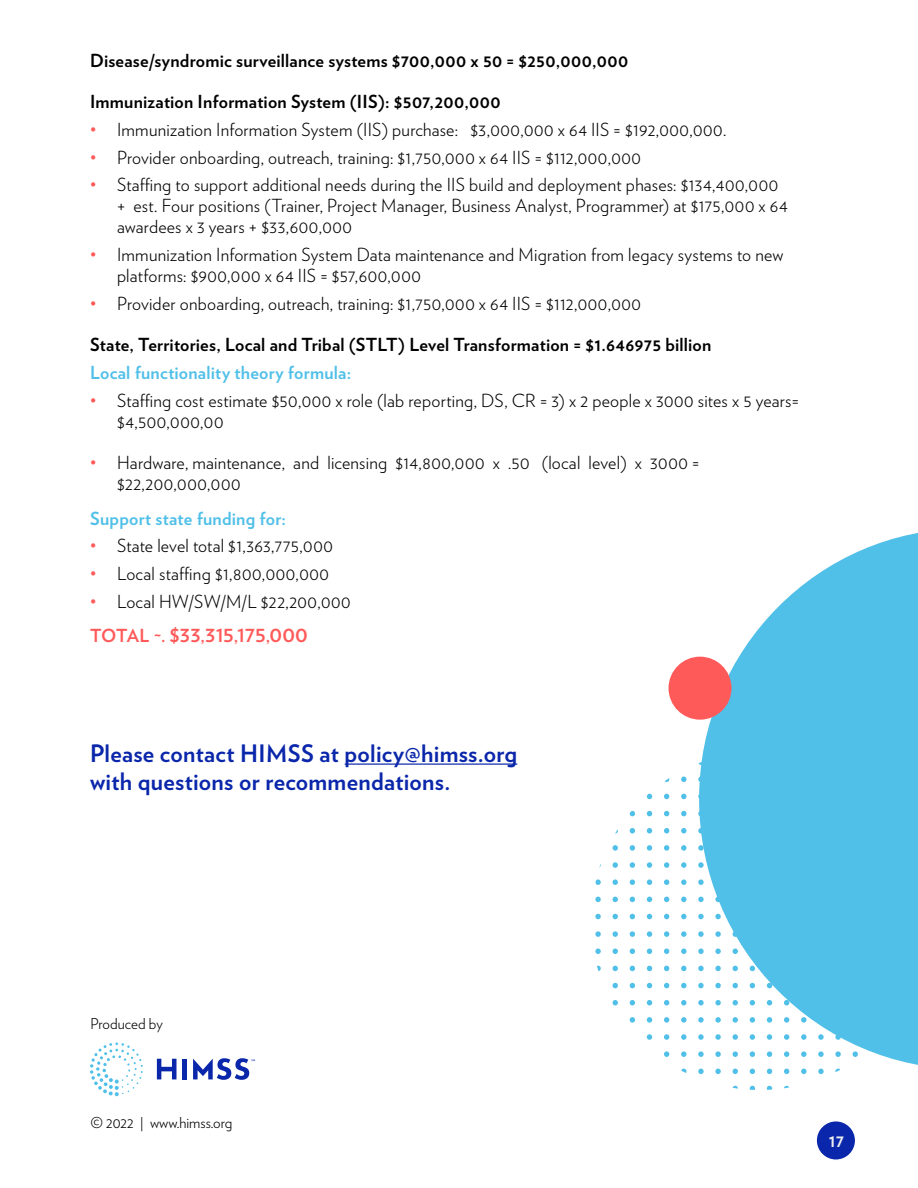
<style>
.page{position:relative;width:918px;height:1188px;background:#fff}
.page>*{position:absolute;margin:0;border:0;box-sizing:border-box;transform-origin:0 0}
.t1{font:700 24px/28.8px "Verlag";letter-spacing:.01em;color:#0a26aa}
.t2{font:300 18px/21px "Verlag";letter-spacing:.01em;color:#000}
.t3{font:700 18px "Verlag";letter-spacing:.01em;color:#000}
.t4{font:700 18px "Verlag";letter-spacing:.015em;color:#50c0e8}
.t5{font:700 18px "Verlag";color:#eceeef}
.t6{font:300 15px "Verlag";color:#000}
.s1{color:#ff5a5a}
.s2{font-weight:700;color:#ff5a5a}
</style>
<div class="page">
<div style="left:816px;top:1121px;width:40px;height:39px;background:#0a26aa;border-radius:50%"></div>
<div style="left:815px;top:1120px;width:41px;height:41px;border:2px solid #fff;border-radius:50%"></div>
<svg style="left:630px;top:811px;width:5px;height:5px"></svg>
<svg style="left:647px;top:811px;width:5px;height:5px"></svg>
<svg style="left:664px;top:811px;width:5px;height:5px"></svg>
<svg style="left:681px;top:811px;width:5px;height:5px"></svg>
<svg style="left:630px;top:828px;width:5px;height:6px"></svg>
<svg style="left:647px;top:828px;width:5px;height:6px"></svg>
<svg style="left:664px;top:828px;width:5px;height:6px"></svg>
<svg style="left:681px;top:828px;width:5px;height:6px"></svg>
<svg style="left:613px;top:845px;width:5px;height:6px"></svg>
<svg style="left:630px;top:845px;width:5px;height:6px"></svg>
<svg style="left:647px;top:845px;width:5px;height:6px"></svg>
<svg style="left:664px;top:845px;width:5px;height:6px"></svg>
<svg style="left:681px;top:845px;width:5px;height:6px"></svg>
<svg style="left:613px;top:862px;width:5px;height:6px"></svg>
<svg style="left:630px;top:862px;width:5px;height:6px"></svg>
<svg style="left:647px;top:862px;width:5px;height:6px"></svg>
<svg style="left:664px;top:862px;width:5px;height:6px"></svg>
<svg style="left:681px;top:862px;width:5px;height:6px"></svg>
<svg style="left:595px;top:879px;width:6px;height:6px"></svg>
<svg style="left:595px;top:897px;width:6px;height:5px"></svg>
<svg style="left:595px;top:914px;width:6px;height:5px"></svg>
<svg style="left:613px;top:879px;width:5px;height:6px"></svg>
<svg style="left:630px;top:879px;width:5px;height:6px"></svg>
<svg style="left:647px;top:879px;width:5px;height:6px"></svg>
<svg style="left:664px;top:879px;width:5px;height:6px"></svg>
<svg style="left:681px;top:879px;width:5px;height:6px"></svg>
<svg style="left:613px;top:897px;width:5px;height:5px"></svg>
<svg style="left:630px;top:897px;width:5px;height:5px"></svg>
<svg style="left:647px;top:897px;width:5px;height:5px"></svg>
<svg style="left:664px;top:897px;width:5px;height:5px"></svg>
<svg style="left:681px;top:897px;width:5px;height:5px"></svg>
<svg style="left:613px;top:914px;width:5px;height:5px"></svg>
<svg style="left:630px;top:914px;width:5px;height:5px"></svg>
<svg style="left:647px;top:914px;width:5px;height:5px"></svg>
<svg style="left:664px;top:914px;width:5px;height:5px"></svg>
<svg style="left:681px;top:914px;width:5px;height:5px"></svg>
<svg style="left:664px;top:778px;width:5px;height:4px"></svg>
<svg style="left:681px;top:777px;width:5px;height:5px"></svg>
<svg style="left:647px;top:794px;width:5px;height:5px"></svg>
<svg style="left:664px;top:794px;width:5px;height:5px"></svg>
<svg style="left:681px;top:794px;width:5px;height:5px"></svg>
<svg style="left:595px;top:931px;width:6px;height:6px"></svg>
<svg style="left:613px;top:931px;width:5px;height:6px"></svg>
<svg style="left:630px;top:931px;width:5px;height:6px"></svg>
<svg style="left:647px;top:931px;width:5px;height:6px"></svg>
<svg style="left:664px;top:931px;width:5px;height:6px"></svg>
<svg style="left:681px;top:931px;width:5px;height:6px"></svg>
<svg style="left:595px;top:949px;width:6px;height:5px"></svg>
<svg style="left:597px;top:966px;width:4px;height:5px"></svg>
<svg style="left:613px;top:1000px;width:5px;height:5px"></svg>
<svg style="left:630px;top:1000px;width:5px;height:5px"></svg>
<svg style="left:647px;top:1000px;width:5px;height:5px"></svg>
<svg style="left:664px;top:1000px;width:5px;height:5px"></svg>
<svg style="left:681px;top:1000px;width:5px;height:5px"></svg>
<svg style="left:630px;top:1017px;width:5px;height:6px"></svg>
<svg style="left:647px;top:1017px;width:5px;height:6px"></svg>
<svg style="left:664px;top:1017px;width:5px;height:6px"></svg>
<svg style="left:681px;top:1017px;width:5px;height:6px"></svg>
<svg style="left:647px;top:1034px;width:5px;height:6px"></svg>
<svg style="left:664px;top:1034px;width:5px;height:6px"></svg>
<svg style="left:681px;top:1034px;width:5px;height:6px"></svg>
<svg style="left:664px;top:1051px;width:5px;height:6px"></svg>
<svg style="left:681px;top:1051px;width:5px;height:6px"></svg>
<svg style="left:681px;top:1069px;width:5px;height:4px"></svg>
<svg style="left:613px;top:949px;width:5px;height:5px"></svg>
<svg style="left:630px;top:949px;width:5px;height:5px"></svg>
<svg style="left:647px;top:949px;width:5px;height:5px"></svg>
<svg style="left:664px;top:949px;width:5px;height:5px"></svg>
<svg style="left:681px;top:949px;width:5px;height:5px"></svg>
<svg style="left:613px;top:966px;width:5px;height:5px"></svg>
<svg style="left:630px;top:966px;width:5px;height:5px"></svg>
<svg style="left:647px;top:966px;width:5px;height:5px"></svg>
<svg style="left:664px;top:966px;width:5px;height:5px"></svg>
<svg style="left:681px;top:966px;width:5px;height:5px"></svg>
<svg style="left:613px;top:983px;width:5px;height:5px"></svg>
<svg style="left:630px;top:983px;width:5px;height:5px"></svg>
<svg style="left:647px;top:983px;width:5px;height:5px"></svg>
<svg style="left:664px;top:983px;width:5px;height:5px"></svg>
<svg style="left:681px;top:983px;width:5px;height:5px"></svg>
<svg style="left:698px;top:1069px;width:6px;height:5px"></svg>
<svg style="left:715px;top:1069px;width:6px;height:5px"></svg>
<svg style="left:733px;top:1069px;width:5px;height:5px"></svg>
<svg style="left:750px;top:1069px;width:5px;height:5px"></svg>
<svg style="left:767px;top:1069px;width:5px;height:5px"></svg>
<svg style="left:784px;top:1069px;width:5px;height:5px"></svg>
<svg style="left:733px;top:1086px;width:5px;height:3px"></svg>
<svg style="left:750px;top:1086px;width:5px;height:4px"></svg>
<svg style="left:767px;top:1086px;width:5px;height:4px"></svg>
<svg style="left:784px;top:1086px;width:5px;height:3px"></svg>
<svg style="left:801px;top:1069px;width:6px;height:5px"></svg>
<svg style="left:818px;top:1069px;width:6px;height:5px"></svg>
<svg style="left:835px;top:1069px;width:6px;height:4px"></svg>
<svg style="left:699px;top:533px;width:219px;height:536px;fill:#50c0e8"></svg>
<svg style="left:157px;top:1059px;width:19px;height:20px"></svg>
<hr style="left:183px;top:1059px;width:4px;height:20px;background:#0a26aa">
<svg style="left:90px;top:1042px;width:53px;height:54px"></svg>
<svg style="left:193px;top:1058px;width:62px;height:22px"></svg>
<div style="left:669px;top:657px;width:63px;height:63px;background:#ff5a5a;border-radius:50%"></div>
<hr style="left:345px;top:763px;width:172px;height:2px;background:#0a26aa">
<p class="t3" style="left:90px;top:46px;width:540px">Disease/syndromic surveillance systems $700,000 x 50 = $250,000,000</p>
<p class="t3" style="left:90px;top:88px;width:412px">Immunization Information System (IIS): $507,200,000</p>
<p class="t2" style="left:90px;top:118px;width:638px"><span class="s1">•</span> Immunization Information System (IIS) purchase: $3,000,000 x 64 IIS = $192,000,000.</p>
<p class="t2" style="left:90px;top:146px;width:553px"><span class="s1">•</span> Provider onboarding, outreach, training: $1,750,000 x 64 IIS = $112,000,000</p>
<p class="t2" style="left:117px;top:173px;width:672px;text-indent:-27px"><span class="s1">•</span> Staffing to support additional needs during the IIS build and deployment phases: $134,400,000 + est. Four positions (Trainer, Project Manager, Business Analyst, Programmer) at $175,000 x 64 awardees x 3 years + $33,600,000</p>
<p class="t2" style="left:117px;top:243px;width:668px;text-indent:-27px"><span class="s1">•</span> Immunization Information System Data maintenance and Migration from legacy systems to new platforms: $900,000 x 64 IIS = $57,600,000</p>
<p class="t2" style="left:90px;top:292px;width:553px"><span class="s1">•</span> Provider onboarding, outreach, training: $1,750,000 x 64 IIS = $112,000,000</p>
<p class="t3" style="left:90px;top:331px;width:623px">State, Territories, Local and Tribal (STLT) Level Transformation = $1.646975 billion</p>
<p class="t4" style="left:90px;top:358px;width:263px">Local functionality theory formula:</p>
<p class="t2" style="left:117px;top:389px;width:684px;text-indent:-27px"><span class="s1">•</span> Staffing cost estimate $50,000 x role (lab reporting, DS, CR = 3) x 2 people x 3000 sites x 5 years= $4,500,000,00</p>
<p class="t2" style="left:117px;top:451px;width:584px;text-indent:-27px"><span class="s1">•</span> Hardware, maintenance, and licensing $14,800,000 x .50 (local level) x 3000 = $22,200,000,000</p>
<p class="t4" style="left:90px;top:504px;width:198px">Support state funding for:</p>
<p class="t2" style="left:90px;top:534px;width:244px"><span class="s1">•</span> State level total $1,363,775,000</p>
<p class="t2" style="left:90px;top:562px;width:240px"><span class="s1">•</span> Local staffing $1,800,000,000</p>
<p class="t2" style="left:90px;top:583px;width:262px;line-height:34.5px"><span class="s1">•</span> Local HW/SW/M/L $22,200,000<br><span class="s2">TOTAL ~. $33,315,175,000</span></p>
<h1 class="t1" style="left:90px;top:737px;width:429px">Please contact HIMSS at policy@himss.org with questions or recommendations.</h1>
<p class="t6" style="left:90px;top:1012px;width:74px">Produced by</p>
<p class="t6" style="left:90px;top:1112px;width:144px">© 2022 | www.himss.org</p>
<p class="t5" style="left:829px;top:1126px;width:17px">17</p>
</div>
